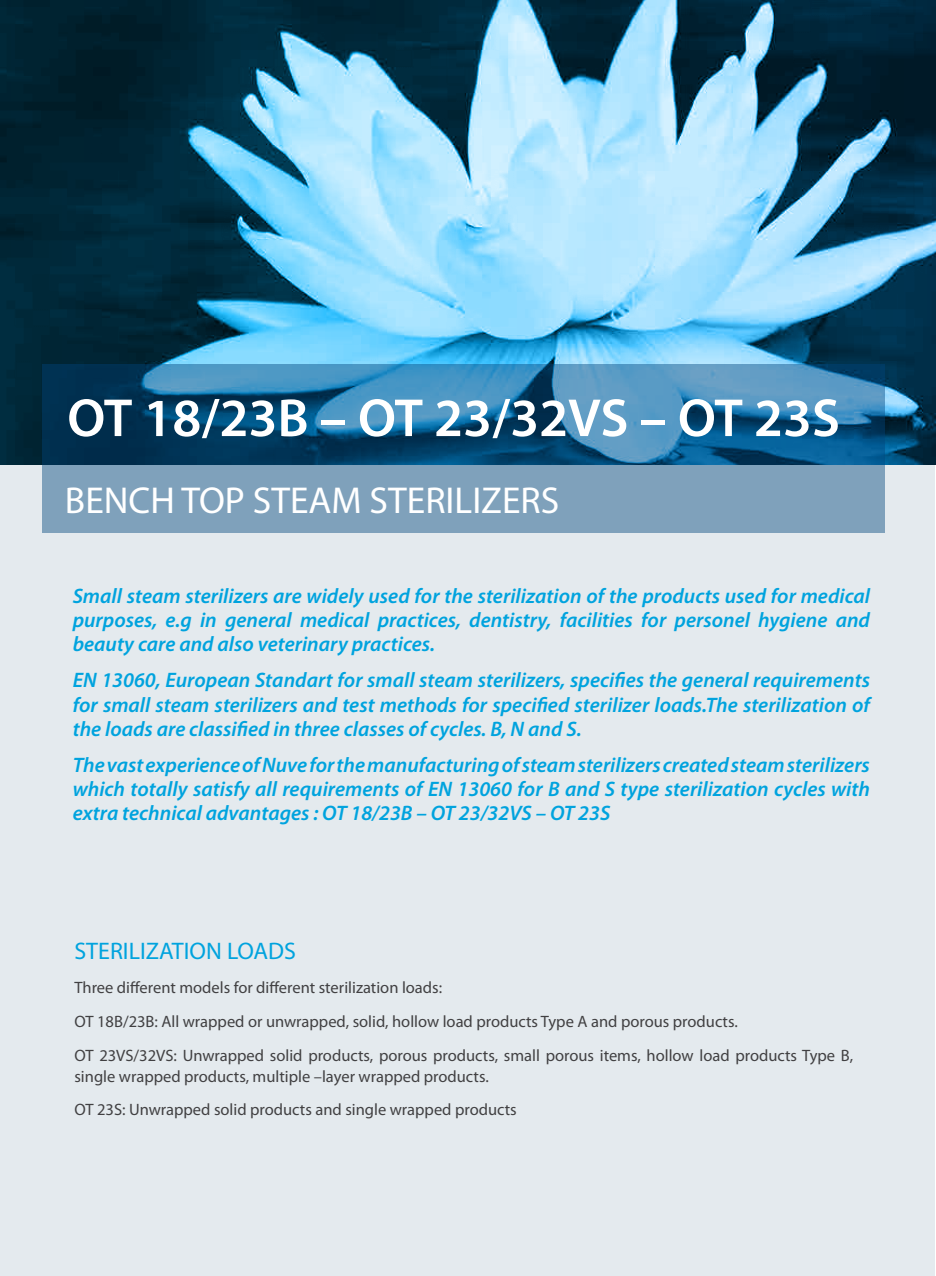
<style>
.page{position:relative;width:936px;height:1276px;background:#fff}
.page>*{position:absolute;margin:0;border:0;box-sizing:border-box;transform-origin:0 0}
.t1{font:600 54px "Myriad Pro";color:#fff}
.t2{font:37.5px "Myriad Pro";color:#fff}
.t3{font:24px "Myriad Pro";color:#00a3de}
.t4{font:italic 600 21px/24px "Myriad Pro";color:#00a3de;text-align:justify}
.t5{font:16.5px/33.8px "Myriad Pro";color:#414042}
</style>
<div class="page">
<div style="left:0;top:0;width:934px;height:1276px;background:#e4eaee"></div>
<img style="left:0;top:0;width:935px;height:464px">
<svg style="left:42px;top:365px;width:842px;height:168px;background:#487da0"></svg>
<h1 class="t1" style="left:67px;top:383px;width:774px">OT 18/23B – OT 23/32VS – OT 23S</h1>
<h2 class="t2" style="left:65px;top:477px;width:496px">BENCH TOP STEAM STERILIZERS</h2>
<p class="t4" style="left:73px;top:583px;width:798px">Small steam sterilizers are widely used for the sterilization of the products used for medical purposes, e.g in general medical practices, dentistry, facilities for personel hygiene and beauty care and also veterinary practices.</p>
<p class="t4" style="left:73px;top:668px;width:798px">EN 13060, European Standart for small steam sterilizers, specifies the general requirements for small steam sterilizers and test methods for specified sterilizer loads.The sterilization of the loads are classified in three classes of cycles. B, N and S.</p>
<p class="t4" style="left:73px;top:752px;width:798px">The vast experience of Nuve for the manufacturing of steam sterilizers created steam sterilizers which totally satisfy all requirements of EN 13060 for B and S type sterilization cycles with extra technical advantages : OT 18/23B – OT 23/32VS – OT 23S</p>
<p class="t3" style="left:74px;top:936px;width:223px">STERILIZATION LOADS</p>
<p class="t5" style="left:74px;top:970px;width:780px">Three different models for different sterilization loads:<br>OT 18B/23B: All wrapped or unwrapped, solid, hollow load products Type A and porous products.<br>OT 23VS/32VS: Unwrapped solid products, porous products, small porous items, hollow load products Type B,</p>
<p class="t5" style="left:74px;top:1059px;width:444px">single wrapped products, multiple –layer wrapped products.<br>OT 23S: Unwrapped solid products and single wrapped products</p>
</div>
